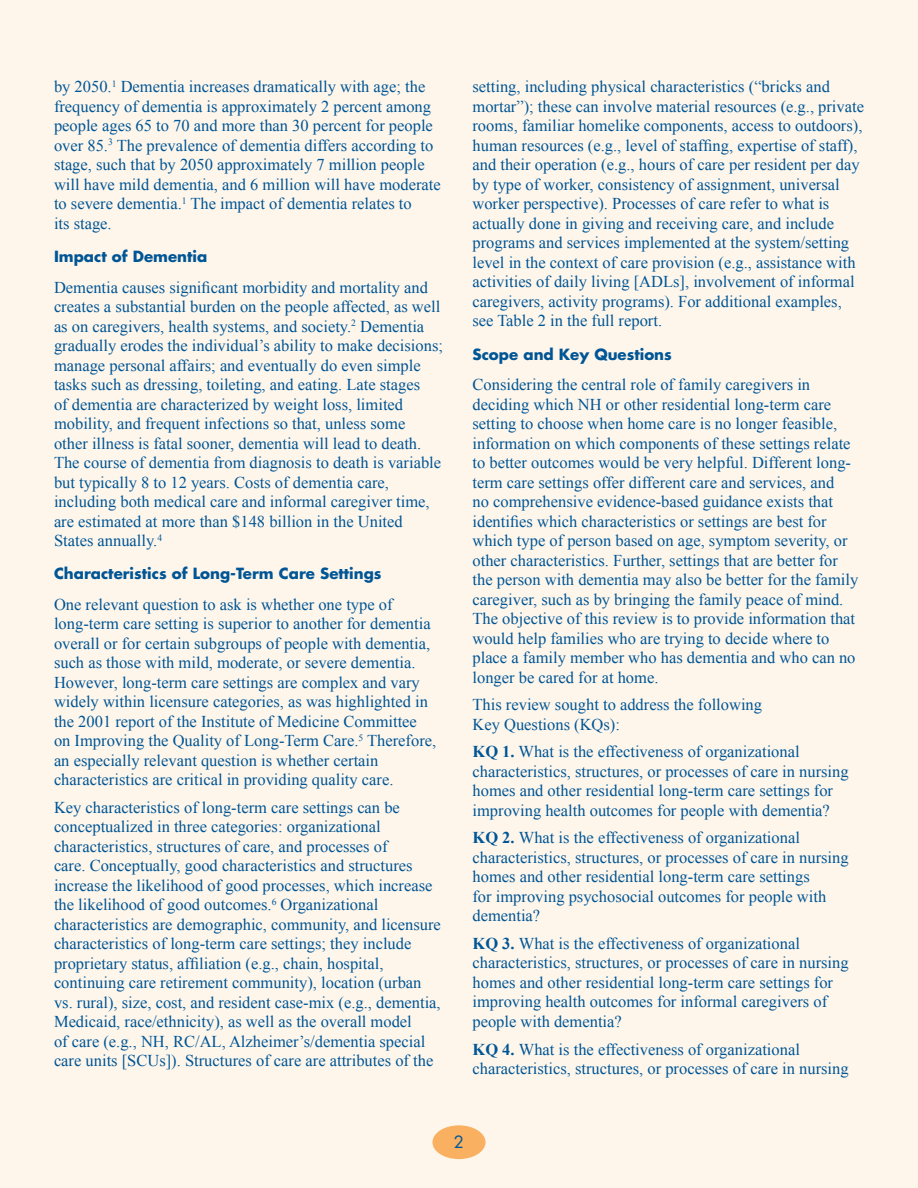
<style>
.page{position:relative;width:918px;height:1188px;background:#fff}
.page>*{position:absolute;margin:0;border:0;box-sizing:border-box;transform-origin:0 0}
.Text{font:16.5px/19.5px "Times New Roman";color:#005595}
.t1{font:16.5px "Futura Std";color:#005595}
.Head_Level_2{font:700 15px "Futura Std";color:#005595}
.s1{font-weight:700}
</style>
<div class="page">
<div style="left:0;top:0;width:917px;height:1188px;background:#fef6eb"></div>
<div style="left:432px;top:1125px;width:54px;height:34px;background:#fab061;border-radius:50%"></div>
<p class="Text" style="left:54px;top:77px;width:388px">by 2050.<sup>1</sup> Dementia increases dramatically with age; the frequency of dementia is approximately 2 percent among people ages 65 to 70 and more than 30 percent for people over 85.<sup>3</sup> The prevalence of dementia differs according to stage, such that by 2050 approximately 7 million people will have mild dementia, and 6 million will have moderate to severe dementia.<sup>1</sup> The impact of dementia relates to<br>its stage.</p>
<p class="Head_Level_2" style="left:54px;top:247px;width:155px">Impact of Dementia</p>
<p class="Text" style="left:54px;top:277px;width:391px">Dementia causes significant morbidity and mortality and creates a substantial burden on the people affected, as well as on caregivers, health systems, and society.<sup>2</sup> Dementia gradually erodes the individual’s ability to make decisions; manage personal affairs; and eventually do even simple tasks such as dressing, toileting, and eating. Late stages<br>of dementia are characterized by weight loss, limited mobility, and frequent infections so that, unless some other illness is fatal sooner, dementia will lead to death.<br>The course of dementia from diagnosis to death is variable but typically 8 to 12 years. Costs of dementia care, including both medical care and informal caregiver time, are estimated at more than $148 billion in the United States annually.<sup>4</sup></p>
<p class="Head_Level_2" style="left:54px;top:564px;width:329px">Characteristics of Long-Term Care Settings</p>
<p class="Text" style="left:54px;top:594px;width:384px">One relevant question to ask is whether one type of long-term care setting is superior to another for dementia overall or for certain subgroups of people with dementia, such as those with mild, moderate, or severe dementia.<br>However, long-term care settings are complex and vary widely within licensure categories, as was highlighted in the 2001 report of the Institute of Medicine Committee on Improving the Quality of Long-Term Care.<sup>5</sup> Therefore, an especially relevant question is whether certain characteristics are critical in providing quality care.</p>
<p class="Text" style="left:54px;top:797px;width:388px">Key characteristics of long-term care settings can be conceptualized in three categories: organizational characteristics, structures of care, and processes of<br>care. Conceptually, good characteristics and structures increase the likelihood of good processes, which increase the likelihood of good outcomes.<sup>6</sup> Organizational characteristics are demographic, community, and licensure characteristics of long-term care settings; they include proprietary status, affiliation (e.g., chain, hospital, continuing care retirement community), location (urban vs. rural), size, cost, and resident case-mix (e.g., dementia, Medicaid, race/ethnicity), as well as the overall model<br>of care (e.g., NH, RC/AL, Alzheimer’s/dementia special care units [SCUs]). Structures of care are attributes of the</p>
<p class="Text" style="left:472px;top:77px;width:393px">setting, including physical characteristics (“bricks and mortar”); these can involve material resources (e.g., private rooms, familiar homelike components, access to outdoors), human resources (e.g., level of staffing, expertise of staff), and their operation (e.g., hours of care per resident per day by type of worker, consistency of assignment, universal worker perspective). Processes of care refer to what is actually done in giving and receiving care, and include programs and services implemented at the system/setting level in the context of care provision (e.g., assistance with activities of daily living [ADLs], involvement of informal caregivers, activity programs). For additional examples, see Table 2 in the full report.</p>
<p class="Head_Level_2" style="left:472px;top:344px;width:201px">Scope and Key Questions</p>
<p class="Text" style="left:472px;top:375px;width:387px">Considering the central role of family caregivers in deciding which NH or other residential long-term care setting to choose when home care is no longer feasible, information on which components of these settings relate to better outcomes would be very helpful. Different long&shy;term care settings offer different care and services, and<br>no comprehensive evidence-based guidance exists that identifies which characteristics or settings are best for which type of person based on age, symptom severity, or other characteristics. Further, settings that are better for the person with dementia may also be better for the family caregiver, such as by bringing the family peace of mind.<br>The objective of this review is to provide information that would help families who are trying to decide where to place a family member who has dementia and who can no longer be cared for at home.</p>
<p class="Text" style="left:472px;top:695px;width:291px">This review sought to address the following<br>Key Questions (KQs):</p>
<p class="Text" style="left:472px;top:742px;width:378px"><span class="s1">KQ 1.</span> What is the effectiveness of organizational characteristics, structures, or processes of care in nursing homes and other residential long-term care settings for improving health outcomes for people with dementia?</p>
<p class="Text" style="left:472px;top:828px;width:378px"><span class="s1">KQ 2.</span> What is the effectiveness of organizational characteristics, structures, or processes of care in nursing homes and other residential long-term care settings<br>for improving psychosocial outcomes for people with dementia?</p>
<p class="Text" style="left:472px;top:933px;width:378px"><span class="s1">KQ 3.</span> What is the effectiveness of organizational characteristics, structures, or processes of care in nursing homes and other residential long-term care settings for improving health outcomes for informal caregivers of people with dementia?</p>
<p class="Text" style="left:472px;top:1039px;width:378px"><span class="s1">KQ 4.</span> What is the effectiveness of organizational characteristics, structures, or processes of care in nursing</p>
<p class="t1" style="left:454px;top:1131px;width:12px">2</p>
</div>
